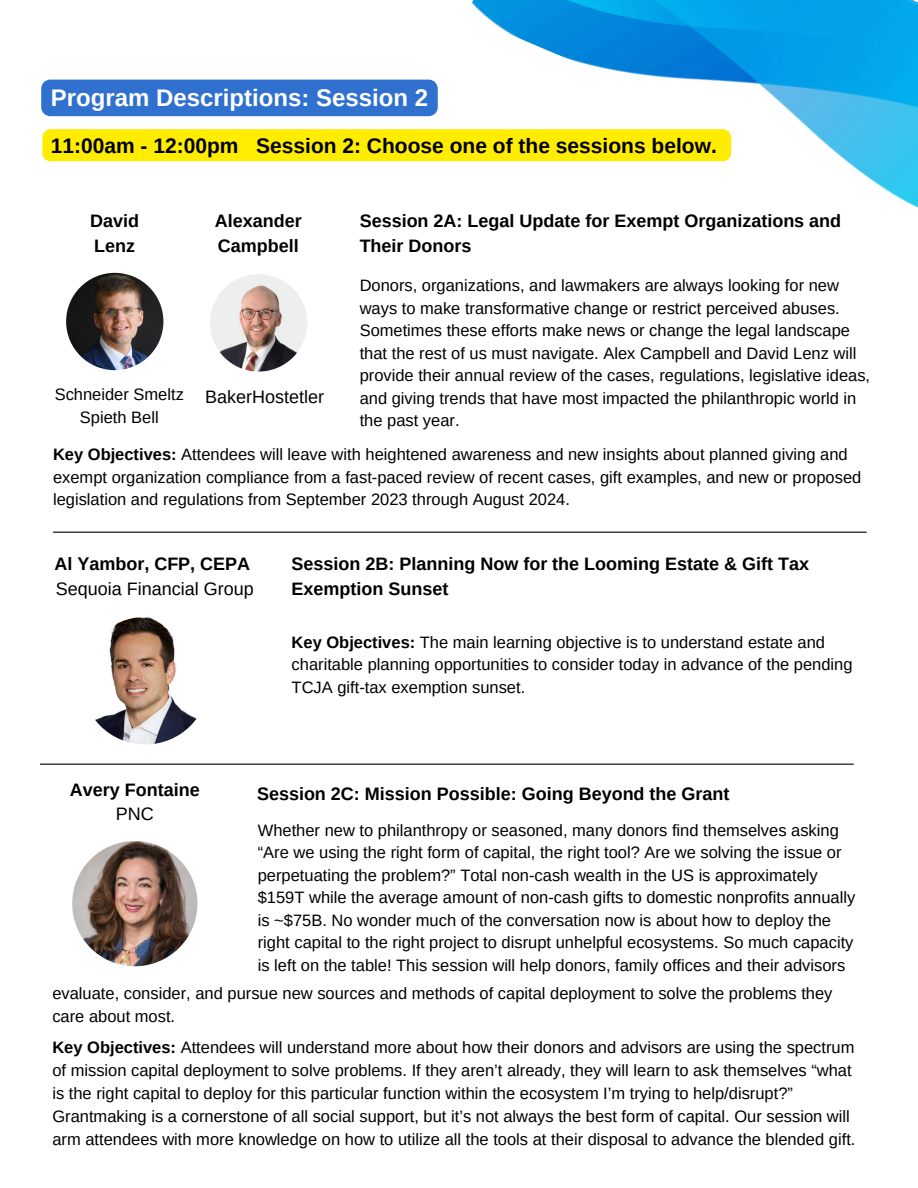
<style>
.page{position:relative;width:918px;height:1188px;background:#fff}
.page>*{position:absolute;margin:0;border:0;box-sizing:border-box;transform-origin:0 0}
.t1{font:700 24px "Arimo";color:#fff}
.t2{font:700 21px "Arimo";color:#000}
.t3{font:700 18px/24.8px "Arimo";color:#000}
.t4{font:18px "Arimo";color:#000}
.t5{font:16.5px/22.5px "Arimo";color:#000}
.s1{font-weight:700}
</style>
<div class="page">
<hr style="left:53px;top:532px;width:814px;height:1px;background:#000">
<img style="left:66px;top:273px;width:97px;height:97px;border-radius:50%">
<img style="left:82px;top:617px;width:127px;height:127px;border-radius:50%">
<img style="left:72px;top:841px;width:125px;height:125px;border-radius:50%">
<img style="left:210px;top:274px;width:97px;height:98px;border-radius:50%">
<div style="left:42px;top:129px;width:424px;height:32px;background:#ffed00"></div>
<hr style="left:40px;top:764px;width:814px;height:1px;background:#000">
<div style="left:41px;top:80px;width:397px;height:36px;background:#3070cf"></div>
<img style="left:466px;top:0;width:452px;height:208px">
<h3 class="t1" style="left:51px;top:84px;width:379px">Program Descriptions: Session 2</h3>
<p class="t2" style="left:51px;top:134px;width:668px">11:00am - 12:00pm Session 2: Choose one of the sessions below.</p>
<p class="t3" style="left:90px;top:209px;width:50px">David<br>Lenz</p>
<p class="t3" style="left:215px;top:209px;width:88px">Alexander<br>Campbell</p>
<p class="t5" style="left:55px;top:383px;width:131px;text-align:center">Schneider Smeltz<br>Spieth Bell</p>
<p class="t4" style="left:205px;top:386px;width:120px">BakerHostetler</p>
<p class="t3" style="left:360px;top:209px;width:483px">Session 2A: Legal Update for Exempt Organizations and<br>Their Donors</p>
<p class="t5" style="left:360px;top:274px;width:512px">Donors, organizations, and lawmakers are always looking for new ways to make transformative change or restrict perceived abuses.<br>Sometimes these efforts make news or change the legal landscape that the rest of us must navigate. Alex Campbell and David Lenz will provide their annual review of the cases, regulations, legislative ideas, and giving trends that have most impacted the philanthropic world in the past year.</p>
<p class="t5" style="left:53px;top:443px;width:810px"><span class="s1">Key Objectives:</span> Attendees will leave with heightened awareness and new insights about planned giving and exempt organization compliance from a fast-paced review of recent cases, gift examples, and new or proposed legislation and regulations from September 2023 through August 2024.</p>
<h2 class="t3" style="left:54px;top:552px;width:197px">Al Yambor, CFP, CEPA</h2>
<h3 class="t4" style="left:56px;top:579px;width:200px">Sequoia Financial Group</h3>
<h3 class="t3" style="left:292px;top:552px;width:519px">Session 2B: Planning Now for the Looming Estate &amp; Gift Tax<br>Exemption Sunset</h3>
<p class="t5" style="left:292px;top:631px;width:562px"><span class="s1">Key Objectives:</span> The main learning objective is to understand estate and charitable planning opportunities to consider today in advance of the pending<br>TCJA gift-tax exemption sunset.</p>
<h3 class="t3" style="left:70px;top:777px;width:131px">Avery Fontaine</h3>
<p class="t4" style="left:116px;top:804px;width:39px">PNC</p>
<p class="t3" style="left:257px;top:781px;width:474px">Session 2C: Mission Possible: Going Beyond the Grant</p>
<p class="t5" style="left:258px;top:819px;width:599px">Whether new to philanthropy or seasoned, many donors find themselves asking “Are we using the right form of capital, the right tool? Are we solving the issue or perpetuating the problem?” Total non-cash wealth in the US is approximately $159T while the average amount of non-cash gifts to domestic nonprofits annually is ~$75B. No wonder much of the conversation now is about how to deploy the right capital to the right project to disrupt unhelpful ecosystems. So much capacity is left on the table! This session will help donors, family offices and their advisors</p>
<p class="t5" style="left:52px;top:982px;width:782px;line-height:23px">evaluate, consider, and pursue new sources and methods of capital deployment to solve the problems they care about most.</p>
<p class="t5" style="left:52px;top:1036px;width:805px;line-height:23px"><span class="s1">Key Objectives:</span> Attendees will understand more about how their donors and advisors are using the spectrum of mission capital deployment to solve problems. If they aren’t already, they will learn to ask themselves “what is the right capital to deploy for this particular function within the ecosystem I’m trying to help/disrupt?” Grantmaking is a cornerstone of all social support, but it’s not always the best form of capital. Our session will arm attendees with more knowledge on how to utilize all the tools at their disposal to advance the blended gift.</p>
</div>
